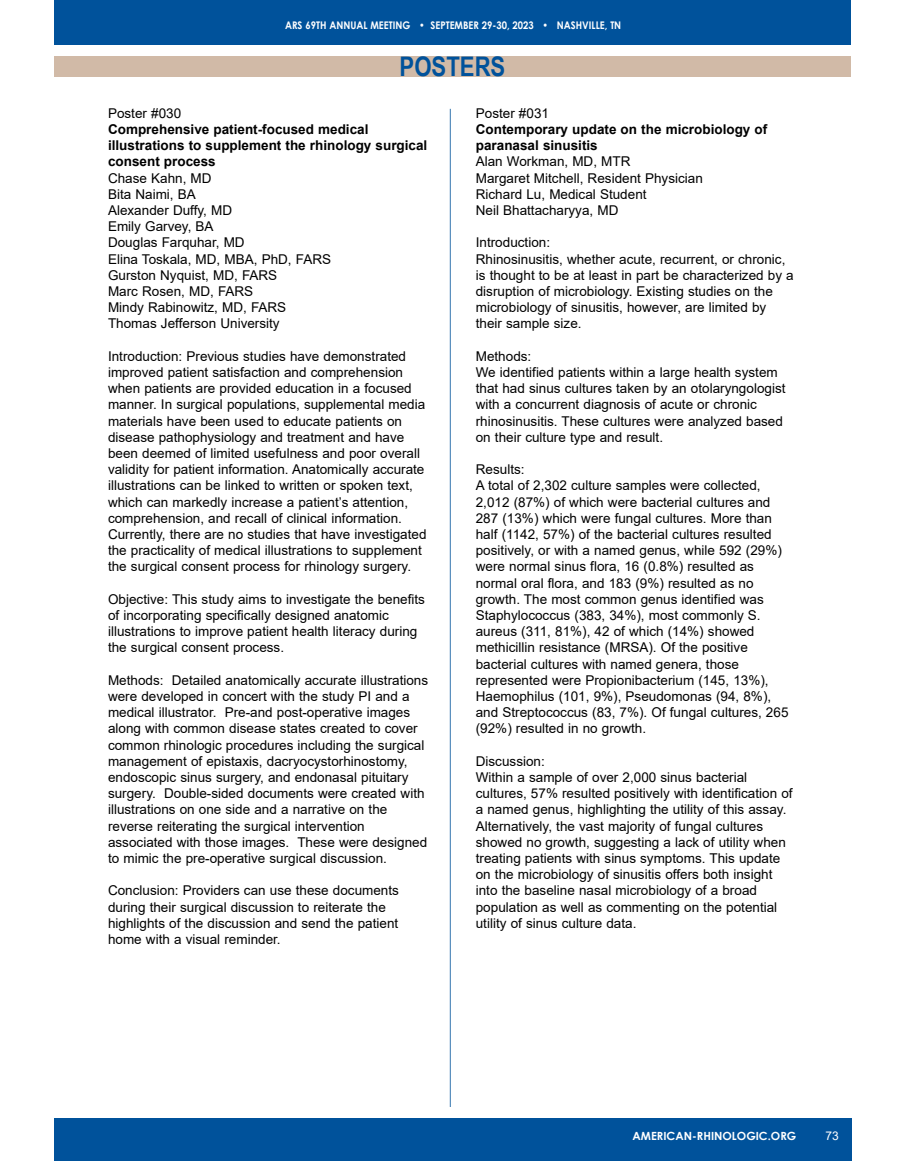
<style>
.page{position:relative;width:905px;height:1161px;background:#fff}
.page>*{position:absolute;margin:0;border:0;box-sizing:border-box;transform-origin:0 0}
.t1{font:700 27px "Arial Narrow";color:#00529b}
.t2{font:13.5px/16.2px "Arial";color:#000}
.t3{font:700 13.5px/16.2px "Arial";color:#000}
.t4{font:12px "Arial";color:#fff}
.t5{font:700 11.25px "Century Gothic";color:#fff}
.t6{font:700 10.5px "Century Gothic";color:#fff;scale:.9 1}
</style>
<div class="page">
<div style="left:54px;top:1118px;width:798px;height:43px;background:#00529b"></div>
<div style="left:54px;top:0;width:796px;height:45px;background:#00529b"></div>
<hr style="left:450px;top:109px;width:1px;height:998px;background:#3375af">
<div style="left:54px;top:57px;width:796px;height:20px;background:#d1baa7"></div>
<p class="t6" style="left:285px;top:17px;width:375px">ARS 69TH ANNUAL MEETING • SEPTEMBER 29-30, 2023 • NASHVILLE, TN</p>
<h1 class="t1" style="left:399px;top:46px;width:107px">POSTERS</h1>
<p class="t2" style="left:108px;top:105px;width:75px">Poster #030</p>
<p class="t3" style="left:108px;top:121px;width:321px">Comprehensive patient-focused medical illustrations to supplement the rhinology surgical consent process</p>
<p class="t2" style="left:108px;top:170px;width:224px">Chase Kahn, MD<br>Bita Naimi, BA<br>Alexander Duffy, MD<br>Emily Garvey, BA<br>Douglas Farquhar, MD<br>Elina Toskala, MD, MBA, PhD, FARS<br>Gurston Nyquist, MD, FARS<br>Marc Rosen, MD, FARS<br>Mindy Rabinowitz, MD, FARS<br>Thomas Jefferson University</p>
<p class="t2" style="left:108px;top:348px;width:320px">Introduction: Previous studies have demonstrated improved patient satisfaction and comprehension when patients are provided education in a focused manner. In surgical populations, supplemental media materials have been used to educate patients on disease pathophysiology and treatment and have been deemed of limited usefulness and poor overall validity for patient information. Anatomically accurate illustrations can be linked to written or spoken text, which can markedly increase a patient’s attention, comprehension, and recall of clinical information.<br>Currently, there are no studies that have investigated the practicality of medical illustrations to supplement the surgical consent process for rhinology surgery.</p>
<p class="t2" style="left:108px;top:591px;width:318px">Objective: This study aims to investigate the benefits of incorporating specifically designed anatomic illustrations to improve patient health literacy during the surgical consent process.</p>
<p class="t2" style="left:108px;top:672px;width:322px">Methods: Detailed anatomically accurate illustrations were developed in concert with the study PI and a medical illustrator. Pre-and post-operative images along with common disease states created to cover common rhinologic procedures including the surgical management of epistaxis, dacryocystorhinostomy, endoscopic sinus surgery, and endonasal pituitary surgery. Double-sided documents were created with illustrations on one side and a narrative on the reverse reiterating the surgical intervention associated with those images. These were designed to mimic the pre-operative surgical discussion.</p>
<p class="t2" style="left:108px;top:883px;width:292px">Conclusion: Providers can use these documents during their surgical discussion to reiterate the highlights of the discussion and send the patient home with a visual reminder.</p>
<p class="t2" style="left:476px;top:105px;width:75px">Poster #031</p>
<p class="t3" style="left:476px;top:121px;width:293px">Contemporary update on the microbiology of paranasal sinusitis</p>
<p class="t2" style="left:476px;top:154px;width:228px">Alan Workman, MD, MTR<br>Margaret Mitchell, Resident Physician<br>Richard Lu, Medical Student<br>Neil Bhattacharyya, MD</p>
<p class="t2" style="left:476px;top:235px;width:319px">Introduction:<br>Rhinosinusitis, whether acute, recurrent, or chronic, is thought to be at least in part be characterized by a disruption of microbiology. Existing studies on the microbiology of sinusitis, however, are limited by their sample size.</p>
<p class="t2" style="left:476px;top:348px;width:311px">Methods:<br>We identified patients within a large health system that had sinus cultures taken by an otolaryngologist with a concurrent diagnosis of acute or chronic rhinosinusitis. These cultures were analyzed based on their culture type and result.</p>
<p class="t2" style="left:476px;top:461px;width:314px">Results:<br>A total of 2,302 culture samples were collected, 2,012 (87%) of which were bacterial cultures and 287 (13%) which were fungal cultures. More than half (1142, 57%) of the bacterial cultures resulted positively, or with a named genus, while 592 (29%) were normal sinus flora, 16 (0.8%) resulted as normal oral flora, and 183 (9%) resulted as no growth. The most common genus identified was Staphylococcus (383, 34%), most commonly S. aureus (311, 81%), 42 of which (14%) showed methicillin resistance (MRSA). Of the positive bacterial cultures with named genera, those represented were Propionibacterium (145, 13%), Haemophilus (101, 9%), Pseudomonas (94, 8%), and Streptococcus (83, 7%). Of fungal cultures, 265 (92%) resulted in no growth.</p>
<p class="t2" style="left:476px;top:753px;width:318px">Discussion:<br>Within a sample of over 2,000 sinus bacterial cultures, 57% resulted positively with identification of a named genus, highlighting the utility of this assay.<br>Alternatively, the vast majority of fungal cultures showed no growth, suggesting a lack of utility when treating patients with sinus symptoms. This update on the microbiology of sinusitis offers both insight into the baseline nasal microbiology of a broad population as well as commenting on the potential utility of sinus culture data.</p>
<p class="t5" style="left:632px;top:1127px;width:165px">AMERICAN-RHINOLOGIC.ORG</p>
<p class="t4" style="left:825px;top:1127px;width:15px">73</p>
</div>
